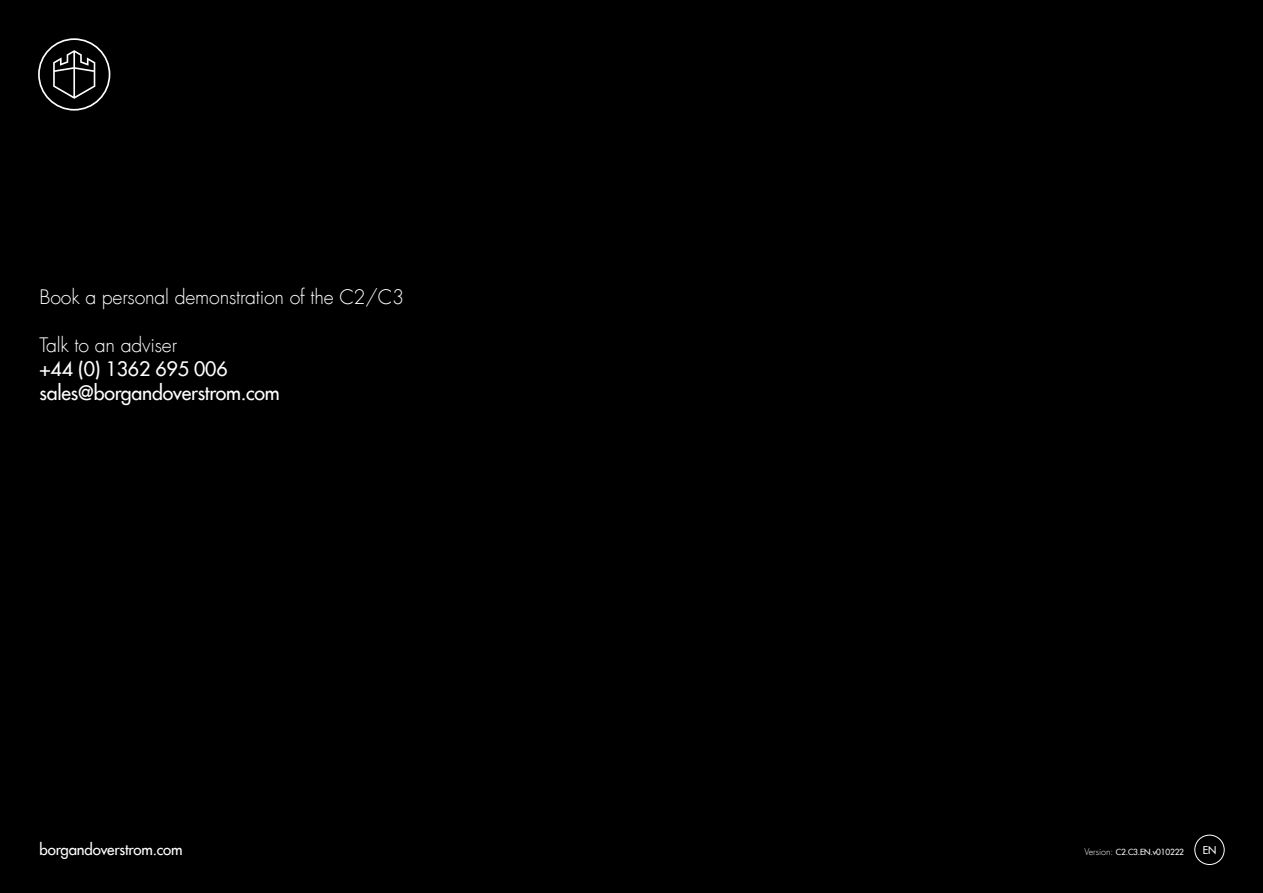
<style>
.page{position:relative;width:1263px;height:893px;background:#000}
.page>*{position:absolute;margin:0;border:0;box-sizing:border-box;transform-origin:0 0}
.t1{font:300 19.5px "Futura Com";letter-spacing:-.01em;color:#fff}
.t2{font:500 19.5px/24px "Futura Com";letter-spacing:-.01em;color:#fff}
.t3{font:500 15px "Futura Com";letter-spacing:-.01em;color:#fff}
.t4{font:500 10.5px "Futura Com";color:#fff}
.t5{font:500 8.25px "Futura Com";color:#fff}
.s1{font-weight:300;font-size:9px}
.s2{font-family:"Futura Std"}
</style>
<div class="page">
<div style="left:1194px;top:835px;width:30px;height:30px;border:1px solid #fff;border-radius:50%"></div>
<svg style="left:38px;top:38px;width:72px;height:73px"></svg>
<p class="t1" style="left:40px;top:287px;width:366px">Book a personal demonstration of the C2/C3</p>
<p class="t1" style="left:40px;top:335px;width:139px">Talk to an adviser</p>
<p class="t2" style="left:40px;top:358px;width:242px">+44 (0) 1362 695 006 sales@borgandoverstrom.com</p>
<p class="t3" style="left:40px;top:841px;width:145px">borgandoverstrom.com</p>
<p class="t5" style="left:1084px;top:847px;width:101px"><span class="s1">Version:</span> C2.C3.EN.v<span class="s2">010222</span></p>
<p class="t4" style="left:1203px;top:845px;width:15px">EN</p>
</div>
